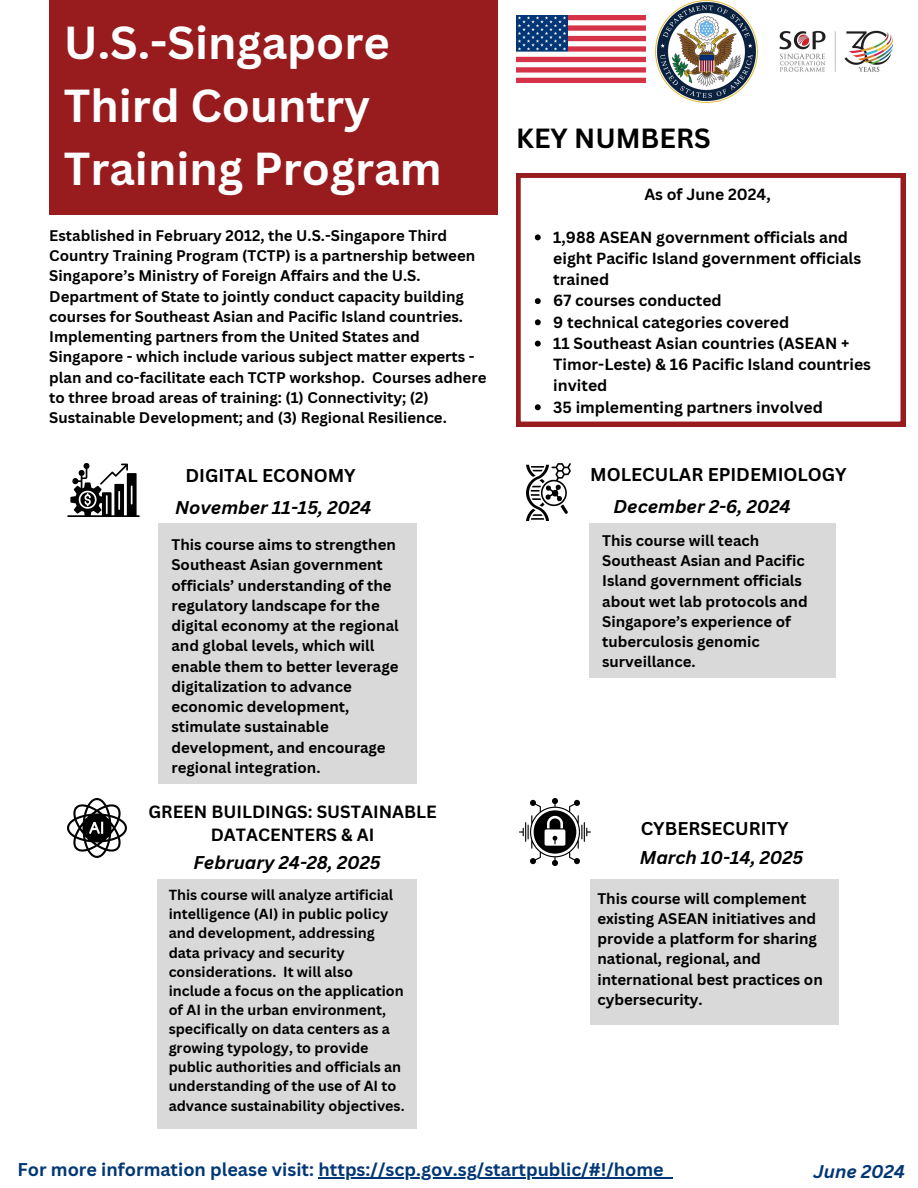
<style>
.page{position:relative;width:918px;height:1188px;background:#fff}
.page>*{position:absolute;margin:0;border:0;box-sizing:border-box;transform-origin:0 0}
.t1{font:700 45px/63px "Canva Sans";color:#fff}
.t2{font:700 27px "Canva Sans";color:#000}
.t3{font:700 18px "Canva Sans";color:#023776}
.t4{font:italic 700 18px "Canva Sans";color:#000}
.t5{font:700 18px "Canva Sans";color:#000}
.t6{font:italic 700 18px "Canva Sans";color:#023776}
.t7{font:700 17.25px/23.7px "Canva Sans";color:#000;text-align:center}
.t8{font:700 15.75px/21.3px "Canva Sans";color:#000}
.t9{font:700 15px/20.2px "Canva Sans";color:#000}
.t10{font:700 14.25px/19.2px "Canva Sans";color:#000}
</style>
<div class="page">
<div style="left:49px;top:0;width:448px;height:215px;background:#981b1e"></div>
<img style="left:516px;top:15px;width:130px;height:68px">
<img style="left:655px;top:0;width:103px;height:102px">
<img style="left:779px;top:30px;width:115px;height:42px">
<svg style="left:516px;top:173px;width:389px;height:253px"></svg>
<div style="left:158px;top:523px;width:259px;height:261px;background:#d9d9d9"></div>
<div style="left:589px;top:523px;width:247px;height:155px;background:#d9d9d9"></div>
<div style="left:590px;top:879px;width:249px;height:145px;background:#d9d9d9"></div>
<div style="left:158px;top:879px;width:258px;height:249px;background:#d9d9d9"></div>
<img style="left:68px;top:464px;width:72px;height:53px">
<img style="left:527px;top:464px;width:43px;height:56px">
<img style="left:519px;top:799px;width:71px;height:66px">
<img style="left:68px;top:799px;width:58px;height:58px">
<svg style="left:535px;top:234px;width:6px;height:6px"></svg>
<svg style="left:535px;top:298px;width:6px;height:6px"></svg>
<svg style="left:535px;top:319px;width:6px;height:6px"></svg>
<svg style="left:535px;top:341px;width:6px;height:6px"></svg>
<svg style="left:535px;top:404px;width:6px;height:6px"></svg>
<hr style="left:319px;top:1177px;width:345px;height:1px;background:#023776">
<p class="t1" style="left:64px;top:10px;width:379px">U.S.-Singapore<br>Third Country<br>Training Program</p>
<p class="t9" style="left:49px;top:225px;width:439px">Established in February 2012, the U.S.-Singapore Third Country Training Program (TCTP) is a partnership between Singapore’s Ministry of Foreign Affairs and the U.S.<br>Department of State to jointly conduct capacity building courses for Southeast Asian and Pacific Island countries.<br>Implementing partners from the United States and Singapore - which include various subject matter experts - plan and co-facilitate each TCTP workshop. Courses adhere to three broad areas of training: (1) Connectivity; (2)<br>Sustainable Development; and (3) Regional Resilience.</p>
<p class="t2" style="left:516px;top:119px;width:196px">KEY NUMBERS</p>
<p class="t8" style="left:644px;top:183px;width:128px">As of June 2024,</p>
<p class="t8" style="left:553px;top:226px;width:309px">1,988 ASEAN government officials and eight Pacific Island government officials trained</p>
<p class="t8" style="left:553px;top:290px;width:170px">67 courses conducted</p>
<h3 class="t8" style="left:553px;top:311px;width:237px">9 technical categories covered</h3>
<h4 class="t8" style="left:553px;top:332px;width:319px">11 Southeast Asian countries (ASEAN +<br>Timor-Leste) &amp; 16 Pacific Island countries invited</h4>
<h5 class="t8" style="left:553px;top:396px;width:271px">35 implementing partners involved</h5>
<h3 class="t5" style="left:185px;top:462px;width:172px">DIGITAL ECONOMY</h3>
<h4 class="t5" style="left:590px;top:462px;width:258px">MOLECULAR EPIDEMIOLOGY</h4>
<h5 class="t4" style="left:175px;top:495px;width:198px">November 11-15, 2024</h5>
<h4 class="t4" style="left:614px;top:494px;width:179px">December 2-6, 2024</h4>
<p class="t9" style="left:171px;top:534px;width:229px">This course aims to strengthen<br>Southeast Asian government officials’ understanding of the regulatory landscape for the digital economy at the regional and global levels, which will enable them to better leverage digitalization to advance economic development, stimulate sustainable development, and encourage regional integration.</p>
<h3 class="t9" style="left:602px;top:530px;width:207px">This course will teach<br>Southeast Asian and Pacific<br>Island government officials about wet lab protocols and<br>Singapore’s experience of tuberculosis genomic surveillance.</h3>
<h5 class="t7" style="left:148px;top:799px;width:290px">GREEN BUILDINGS: SUSTAINABLE<br>DATACENTERS &amp; AI</h5>
<h3 class="t4" style="left:194px;top:850px;width:189px">February 24-28, 2025</h3>
<p class="t5" style="left:641px;top:815px;width:150px">CYBERSECURITY</p>
<p class="t4" style="left:640px;top:844px;width:165px">March 10-14, 2025</p>
<h4 class="t10" style="left:169px;top:885px;width:237px">This course will analyze artificial intelligence (AI) in public policy and development, addressing data privacy and security considerations. It will also include a focus on the application of AI in the urban environment, specifically on data centers as a growing typology, to provide public authorities and officials an understanding of the use of AI to advance sustainability objectives.</h4>
<h5 class="t9" style="left:597px;top:888px;width:227px">This course will complement existing ASEAN initiatives and provide a platform for sharing national, regional, and international best practices on cybersecurity.</h5>
<h4 class="t3" style="left:17px;top:1157px;width:648px">For more information please visit: https://scp.gov.sg/startpublic/#!/home</h4>
<p class="t6" style="left:813px;top:1159px;width:93px">June 2024</p>
</div>
